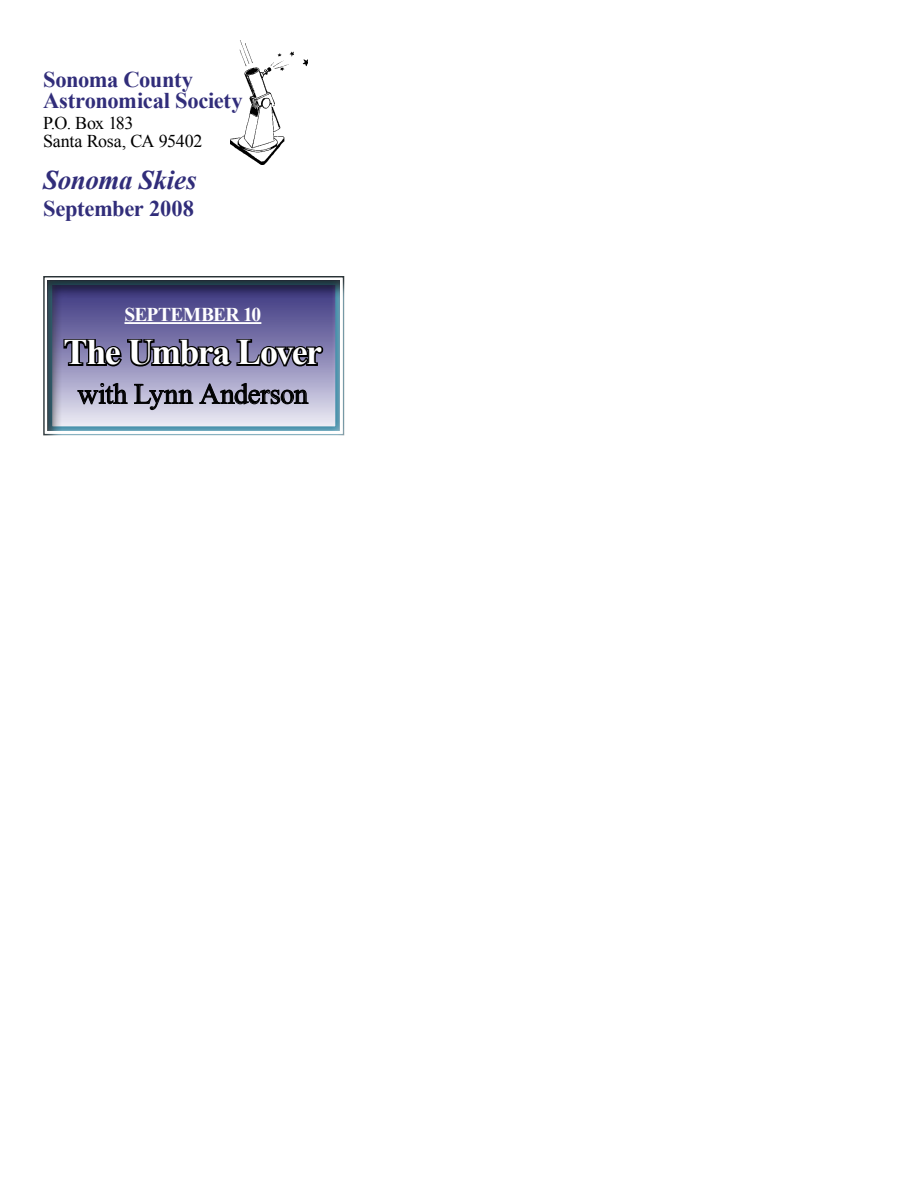
<style>
.page{position:relative;width:918px;height:1188px;background:#fff}
.page>*{position:absolute;margin:0;border:0;box-sizing:border-box;transform-origin:0 0}
.t1{font:700 36px "Times New Roman";letter-spacing:-.045em;color:#fff}
.t2{font:28.5px "Times New Roman";letter-spacing:-.005em;color:#000}
.t3{font:italic 700 27px "Times New Roman";letter-spacing:-.015em;color:#312d7a}
.t4{font:700 22.5px/21px "Times New Roman";letter-spacing:-.015em;color:#312d7a}
.t5{font:700 19.5px "Times New Roman";color:#fff}
.t6{font:18px/18px "Times New Roman";letter-spacing:-.02em;color:#000}
</style>
<div class="page">
<img style="left:230px;top:40px;width:78px;height:124px">
<div style="left:7px;top:240px;width:375px;height:232px;background:#000;opacity:.75"></div>
<hr style="left:124px;top:322px;width:137px;height:2px;background:#fff">
<svg style="left:62px;top:325px;width:264px;height:44px;background:#565276"></svg>
<svg style="left:77px;top:383px;width:51px;height:22px"></svg>
<svg style="left:134px;top:383px;width:175px;height:27px;background:#9a99ad"></svg>
<p class="t4" style="left:43px;top:69px;width:201px">Sonoma County<br>Astronomical Society</p>
<p class="t6" style="left:43px;top:114px;width:161px">P.O. Box 183<br>Santa Rosa, CA 95402</p>
<p class="t3" style="left:43px;top:161px;width:155px">Sonoma Skies</p>
<p class="t4" style="left:43px;top:197px;width:152px">September 2008</p>
<p class="t5" style="left:124px;top:301px;width:25px">Septem</p>
<p class="t5" style="left:201px;top:301px;width:62px">ber 10</p>
<h1 class="t1" style="left:64px;top:328px;width:260px">The Umbra Lover</h1>
<p class="t2" style="left:78px;top:375px;width:232px">with Lynn Anderson</p>
</div>
